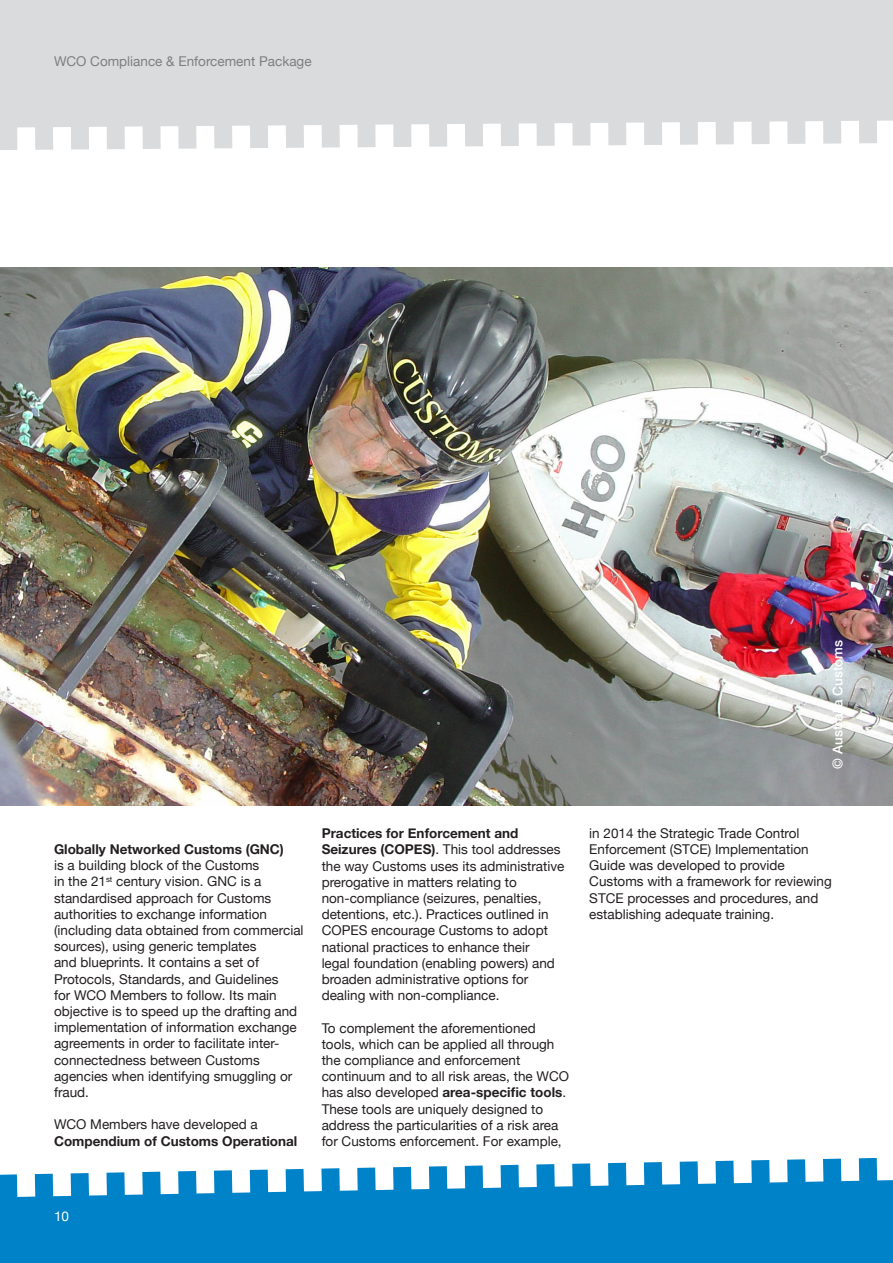
<style>
.page{position:relative;width:893px;height:1263px;background:#fff}
.page>*{position:absolute;margin:0;border:0;box-sizing:border-box;transform-origin:0 0}
.t1{font:13.5px/16.2px "Helvetica Neue";color:#231f20}
.t2{font:700 13.5px/16.2px "Helvetica Neue";color:#231f20}
.First_chapter_white{font:500 13.5px "Helvetica Neue";color:#fff}
.Captions{font:13.5px "Helvetica Neue";color:#fff}
.s1{font-weight:700}
.s2{font-weight:400}
</style>
<div class="page">
<svg style="left:0;top:0;width:893px;height:150px;background:#dcdee0"></svg>
<svg style="left:0;top:1158px;width:893px;height:105px"></svg>
<img style="left:0;top:268px;width:893px;height:537px">
<p class="t1" style="left:54px;top:54px;width:259px">WCO Compliance &amp; Enforcement Package</p>
<p class="First_chapter_white" style="left:827px;top:768px;width:130px;rotate:-90deg">© Australia Customs</p>
<p class="t1" style="left:54px;top:842px;width:251px"><span class="s1">Globally Networked Customs (GNC)<br></span>is a building block of the Customs<br>in the 21<sup>st</sup> century vision. GNC is a standardised approach for Customs authorities to exchange information (including data obtained from commercial sources), using generic templates<br>and blueprints. It contains a set of Protocols, Standards, and Guidelines<br>for WCO Members to follow. Its main objective is to speed up the drafting and implementation of information exchange agreements in order to facilitate inter&shy;connectedness between Customs agencies when identifying smuggling or fraud.</p>
<p class="t2" style="left:54px;top:1117px;width:245px"><span class="s2">WCO Members have developed a<br></span>Compendium of Customs Operational</p>
<p class="t1" style="left:322px;top:826px;width:244px"><span class="s1">Practices for Enforcement and Seizures (COPES)</span>. This tool addresses the way Customs uses its administrative prerogative in matters relating to non-compliance (seizures, penalties, detentions, etc.). Practices outlined in COPES encourage Customs to adopt national practices to enhance their<br>legal foundation (enabling powers) and broaden administrative options for dealing with non-compliance.</p>
<p class="t1" style="left:322px;top:1020px;width:249px">To complement the aforementioned tools, which can be applied all through the compliance and enforcement continuum and to all risk areas, the WCO has also developed <span class="s1">area-specific tools</span>.<br>These tools are uniquely designed to address the particularities of a risk area for Customs enforcement. For example,</p>
<p class="t1" style="left:589px;top:826px;width:244px">in 2014 the Strategic Trade Control Enforcement (STCE) Implementation Guide was developed to provide Customs with a framework for reviewing STCE processes and procedures, and establishing adequate training.</p>
<p class="Captions" style="left:54px;top:1206px;width:17px">10</p>
</div>
